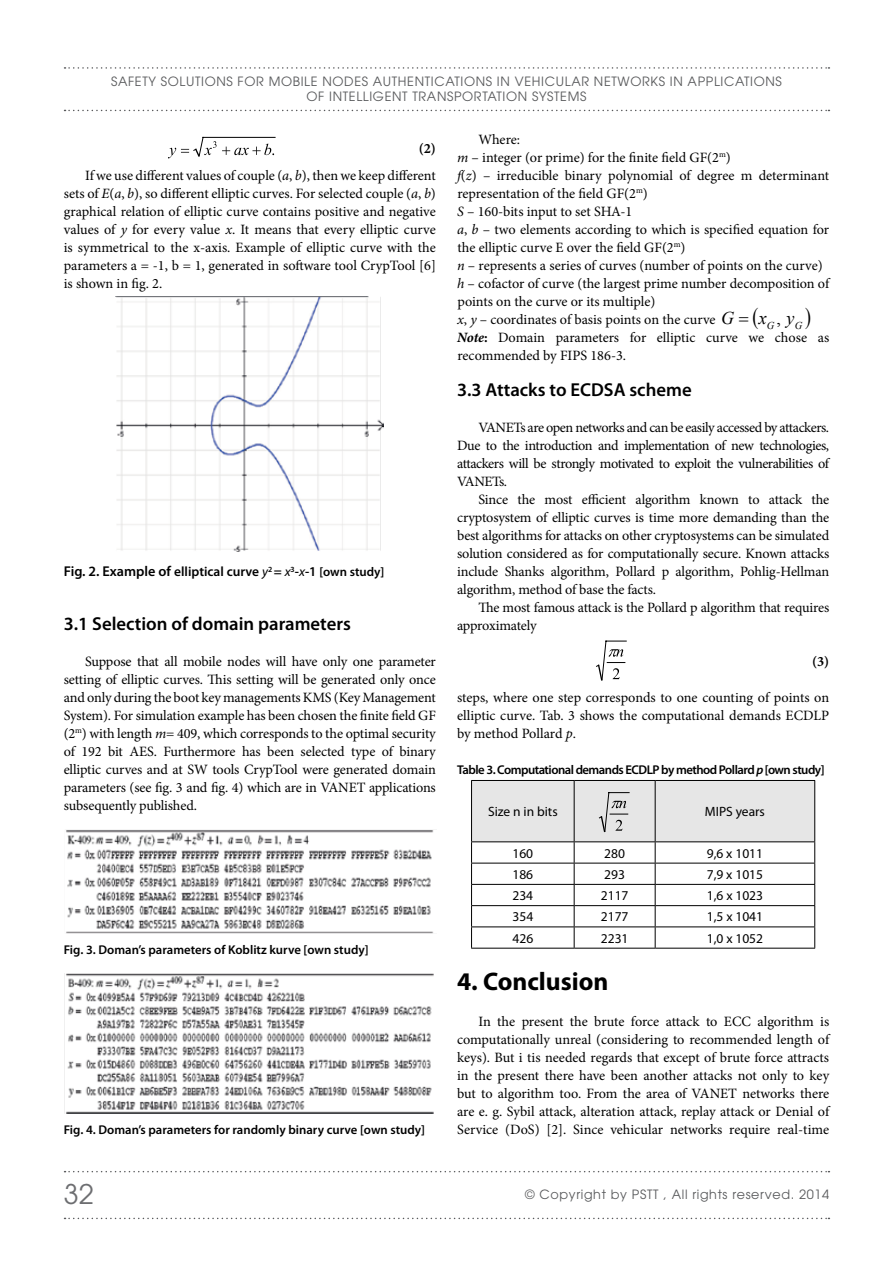
<style>
.page{position:relative;width:893px;height:1263px;background:#fff}
.page>*{position:absolute;margin:0;border:0;box-sizing:border-box;transform-origin:0 0}
.t1{font:27px "ITC Avant Garde Pro";color:#6d6e71}
.t2{font:700 25.5px "Myriad Pro";color:#000}
.t3{font:600 18.75px "Myriad Pro";color:#000}
.t4{font:italic 18px "Times New Roman";color:#000}
.t5{font:14.25px/18px "Minion Pro";letter-spacing:-.005em;color:#000;text-align:justify}
.t6{font:700 14.25px "Minion Pro";color:#000}
.t7{font:13.5px "Myriad Pro";color:#000}
.t8{font:600 13.5px "Myriad Pro";color:#000}
.t9{font:12.75px/15.3px "ITC Avant Garde Pro";letter-spacing:.05em;color:#58595b}
.t10{font:600 12.75px "Myriad Pro";color:#000}
.t11{font:600 12.75px "Myriad Pro";letter-spacing:-.04em;color:#000}
.t12{font:italic 10.5px "Times New Roman";color:#000}
.s1{font-weight:700}
.s2{font-style:italic}
.s3{font-size:14.25px}
.s4{font-weight:400;font-style:italic}
.s5{font-size:12.75px}
.s6{font-style:normal}
.s7{font-weight:700;font-style:italic}
</style>
<div class="page">
<svg style="left:65px;top:67px;width:764px;height:2px"></svg>
<svg style="left:65px;top:110px;width:764px;height:1px"></svg>
<svg style="left:65px;top:1171px;width:764px;height:1px"></svg>
<svg style="left:65px;top:1218px;width:764px;height:1px"></svg>
<svg style="left:168px;top:137px;width:108px;height:21px"></svg>
<img style="left:116px;top:297px;width:268px;height:255px">
<img style="left:66px;top:830px;width:368px;height:104px">
<img style="left:64px;top:974px;width:370px;height:139px">
<svg style="left:596px;top:640px;width:31px;height:41px"></svg>
<hr style="left:471px;top:948px;width:103px;height:1px;background:#000">
<hr style="left:574px;top:948px;width:81px;height:1px;background:#000">
<hr style="left:655px;top:948px;width:160px;height:1px;background:#000">
<svg style="left:471px;top:780px;width:344px;height:168px"></svg>
<p class="t9" style="left:307px;top:73px;width:475px;text-indent:-195px">SAFETY SOLUTIONS FOR MOBILE NODES AUTHENTICATIONS IN VEHICULAR NETWORKS IN APPLICATIONS<br>OF INTELLIGENT TRANSPORTATION SYSTEMS</p>
<p class="t5" style="left:85px;top:135px;width:352px;line-height:27.3px;text-align:right"><span class="s1">(2)<br></span>If we use different values of couple (<span class="s2">a</span>, <span class="s2">b</span>), then we keep different</p>
<p class="t5" style="left:64px;top:185px;width:374px">sets of <span class="s2">E</span>(<span class="s2">a</span>, <span class="s2">b</span>), so different elliptic curves. For selected couple (<span class="s2">a</span>, <span class="s2">b</span>) graphical relation of elliptic curve contains positive and negative values of <span class="s2">y</span> for every value <span class="s2">x</span>. It means that every elliptic curve is symmetrical to the x-axis. Example of elliptic curve with the parameters a = -1, b = 1, generated in software tool CrypTool [6] is shown in fig. 2.</p>
<p class="t8" style="left:64px;top:563px;width:322px"><span class="s3">Fig. 2. Example of</span> elliptical curve <span class="s4">y</span><sup>2</sup> = <span class="s4">x</span><sup>3</sup>-<span class="s4">x</span>-1 <span class="s5">[own study]</span></p>
<h3 class="t3" style="left:64px;top:612px;width:289px">3.1 Selection of domain parameters</h3>
<p class="t5" style="left:64px;top:653px;width:374px;text-indent:21px">Suppose that all mobile nodes will have only one parameter setting of elliptic curves. This setting will be generated only once and only during the boot key managements KMS (Key Management System). For simulation example has been chosen the finite field GF (2<sup>m</sup>) with length <span class="s2">m</span>= 409, which corresponds to the optimal security of 192 bit AES. Furthermore has been selected type of binary elliptic curves and at SW tools CrypTool were generated domain parameters (see fig. 3 and fig. 4) which are in VANET applications subsequently published.</p>
<p class="t10" style="left:64px;top:942px;width:306px">Fig. 3. Doman’s parameters of Koblitz kurve [own study]</p>
<p class="t10" style="left:64px;top:1122px;width:363px">Fig. 4. Doman’s parameters for randomly binary curve [own study]</p>
<p class="t5" style="left:457px;top:131px;width:374px;text-align:left;text-indent:21px">Where:<br><span class="s2">m</span> – integer (or prime) for the finite field GF(2<sup>m</sup>)<br><span class="s2">f</span>(<span class="s2">z</span>) – irreducible binary polynomial of degree m determinant representation of the field GF(2<sup>m</sup>)<br><span class="s2">S</span> – 160-bits input to set SHA-1<br><span class="s2">a</span>, <span class="s2">b</span> – two elements according to which is specified equation for the elliptic curve E over the field GF(2<sup>m</sup>)<br><span class="s2">n</span> – represents a series of curves (number of points on the curve) <span class="s2">h</span> – cofactor of curve (the largest prime number decomposition of points on the curve or its multiple)<br><span class="s2">x</span>, <span class="s2">y</span> – coordinates of basis points on the curve</p>
<p class="t4" style="left:721px;top:306px;width:14px">G</p>
<p class="t4" style="left:759px;top:306px;width:37px">x<span class="s6">,</span>y</p>
<p class="t5" style="left:457px;top:329px;width:374px"><span class="s7">Note</span><span class="s1">:</span> Domain parameters for elliptic curve we chose as recommended by FIPS 186-3.</p>
<h3 class="t3" style="left:457px;top:378px;width:236px">3.3 Attacks to ECDSA scheme</h3>
<p class="t5" style="left:457px;top:419px;width:374px;text-indent:21px">VANETs are open networks and can be easily accessed by attackers.<br>Due to the introduction and implementation of new technologies, attackers will be strongly motivated to exploit the vulnerabilities of VANETs.</p>
<p class="t5" style="left:457px;top:491px;width:374px;text-indent:21px">Since the most efficient algorithm known to attack the cryptosystem of elliptic curves is time more demanding than the best algorithms for attacks on other cryptosystems can be simulated solution considered as for computationally secure. Known attacks include Shanks algorithm, Pollard p algorithm, Pohlig-Hellman algorithm, method of base the facts.</p>
<p class="t5" style="left:457px;top:598px;width:374px;text-indent:21px">The most famous attack is the Pollard p algorithm that requires approximately</p>
<p class="t6" style="left:812px;top:651px;width:19px">(3)</p>
<p class="t5" style="left:457px;top:689px;width:374px">steps, where one step corresponds to one counting of points on elliptic curve. Tab. 3 shows the computational demands ECDLP by method Pollard <span class="s2">p</span>.</p>
<p class="t11" style="left:457px;top:762px;width:369px">Table 3. Computational demands ECDLP by method Pollard <span class="s2">p</span> [own study]</p>
<p class="t7" style="left:488px;top:803px;width:71px">Size n in bits</p>
<p class="t7" style="left:705px;top:803px;width:62px">MIPS years</p>
<p class="t7" style="left:512px;top:845px;width:22px">160</p>
<p class="t7" style="left:604px;top:845px;width:22px">280</p>
<p class="t7" style="left:707px;top:845px;width:58px">9,6 x 1011</p>
<p class="t7" style="left:512px;top:866px;width:22px">186</p>
<p class="t7" style="left:604px;top:866px;width:22px">293</p>
<p class="t7" style="left:707px;top:866px;width:58px">7,9 x 1015</p>
<p class="t7" style="left:512px;top:887px;width:22px">234</p>
<p class="t7" style="left:601px;top:887px;width:29px">2117</p>
<p class="t7" style="left:707px;top:887px;width:58px">1,6 x 1023</p>
<p class="t7" style="left:512px;top:908px;width:22px">354</p>
<p class="t7" style="left:601px;top:908px;width:29px">2177</p>
<p class="t7" style="left:707px;top:908px;width:58px">1,5 x 1041</p>
<p class="t7" style="left:512px;top:930px;width:22px">426</p>
<p class="t7" style="left:601px;top:930px;width:29px">2231</p>
<p class="t7" style="left:707px;top:930px;width:58px">1,0 x 1052</p>
<h2 class="t2" style="left:457px;top:965px;width:153px">4. Conclusion</h2>
<p class="t5" style="left:457px;top:1013px;width:374px;text-indent:21px">In the present the brute force attack to ECC algorithm is computationally unreal (considering to recommended length of keys). But i tis needed regards that except of brute force attracts in the present there have been another attacks not only to key but to algorithm too. From the area of VANET networks there are e. g. Sybil attack, alteration attack, replay attack or Denial of Service (DoS) [2]. Since vehicular networks require real-time</p>
<p class="t12" style="left:767px;top:318px;width:9px">G</p>
<p class="t12" style="left:795px;top:318px;width:9px">G</p>
<h1 class="t1" style="left:64px;top:1177px;width:31px">32</h1>
<p class="t9" style="left:525px;top:1186px;width:305px">© COPYRIGHT BY PSTT , ALL RIGHTS RESERVED. 2014</p>
</div>
